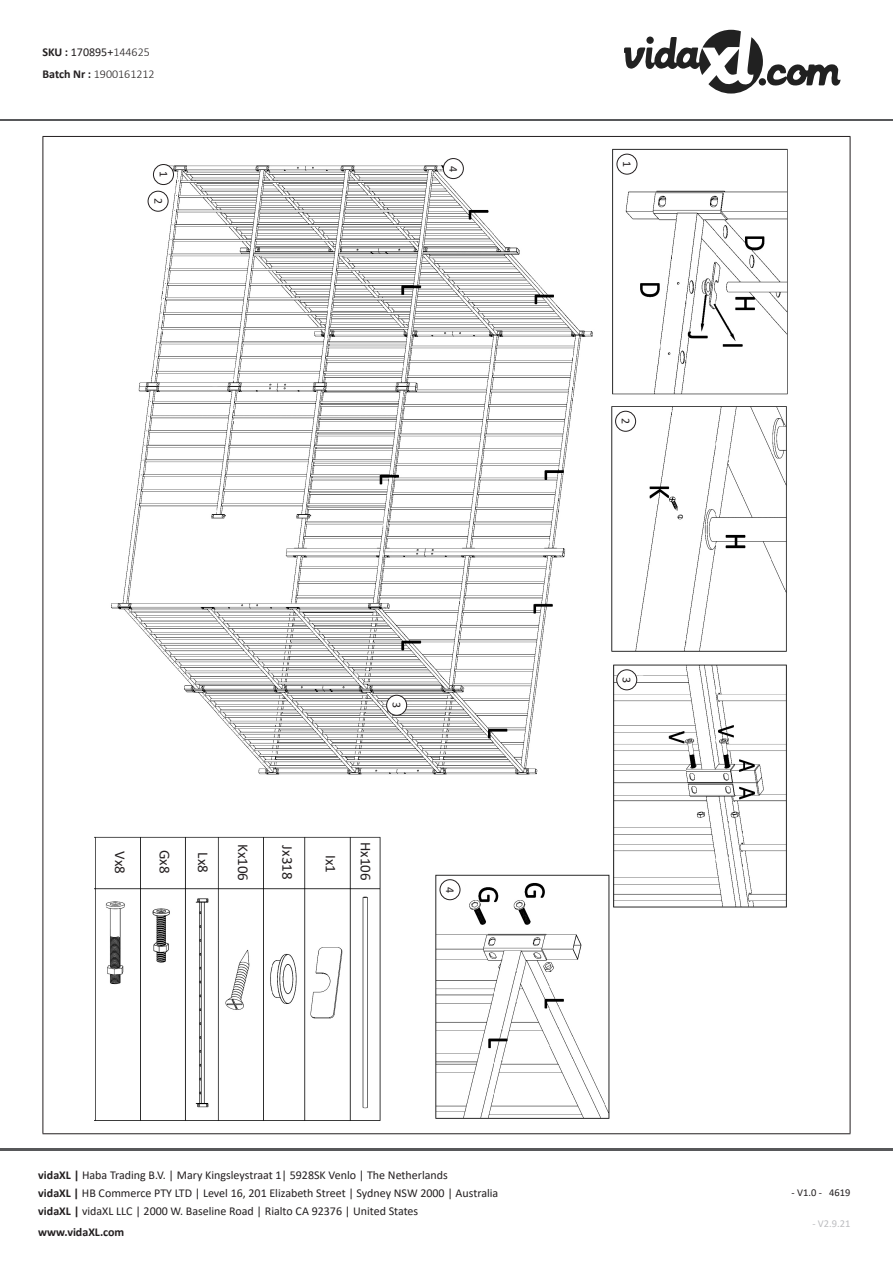
<style>
.page{position:relative;width:893px;height:1263px;background:#fff}
.page>*{position:absolute;margin:0;border:0;box-sizing:border-box;transform-origin:0 0}
.t1{font:15px "Calibri";color:#231f20}
.t2{font:12px/18px "Calibri";color:#231f20}
.t3{font:300 12px/22.5px "Calibri";color:#231f20}
.t4{font:700 12px "Calibri";color:#231f20}
.t5{font:10.5px "Calibri";color:#231f20}
.t6{font:10.5px "Calibri";color:#bcbdc0}
.s1{font-weight:700}
.s2{font-weight:400}
</style>
<div class="page">
<hr style="left:0;top:1148px;width:893px;height:2px;background:#57585a">
<svg style="left:624px;top:30px;width:216px;height:64px"></svg>
<div style="left:759px;top:78px;width:7px;height:8px;background:#212121;border-radius:50%"></div>
<hr style="left:0;top:119px;width:893px;height:1px;background:#57585a">
<hr style="left:43px;top:136px;width:807px;height:1px;background:#231f20">
<hr style="left:43px;top:137px;width:1px;height:996px;background:#231f20">
<hr style="left:850px;top:137px;width:1px;height:996px;background:#231f20">
<hr style="left:43px;top:1133px;width:807px;height:1px;background:#231f20">
<img style="left:94px;top:148px;width:694px;height:973px">
<div style="left:617px;top:154px;width:20px;height:20px;background:#fff;border-radius:50%"></div>
<div style="left:617px;top:154px;width:20px;height:21px;border:1px solid #231f20;border-radius:50%"></div>
<div style="left:153px;top:165px;width:20px;height:20px;background:#fff;border-radius:50%"></div>
<div style="left:153px;top:164px;width:21px;height:21px;border:1px solid #231f20;border-radius:50%"></div>
<div style="left:616px;top:411px;width:20px;height:20px;background:#fff;border-radius:50%"></div>
<div style="left:615px;top:411px;width:21px;height:21px;border:1px solid #231f20;border-radius:50%"></div>
<div style="left:148px;top:191px;width:20px;height:20px;background:#fff;border-radius:50%"></div>
<div style="left:148px;top:191px;width:20px;height:21px;border:1px solid #231f20;border-radius:50%"></div>
<div style="left:617px;top:670px;width:20px;height:20px;background:#fff;border-radius:50%"></div>
<div style="left:616px;top:669px;width:21px;height:21px;border:1px solid #231f20;border-radius:50%"></div>
<div style="left:387px;top:695px;width:20px;height:20px;background:#fff;border-radius:50%"></div>
<div style="left:386px;top:695px;width:21px;height:21px;border:1px solid #231f20;border-radius:50%"></div>
<div style="left:440px;top:880px;width:20px;height:20px;background:#fff;border-radius:50%"></div>
<div style="left:440px;top:879px;width:20px;height:21px;border:1px solid #231f20;border-radius:50%"></div>
<div style="left:443px;top:159px;width:20px;height:20px;background:#fff;border-radius:50%"></div>
<div style="left:443px;top:158px;width:21px;height:21px;border:1px solid #231f20;border-radius:50%"></div>
<p class="t3" style="left:43px;top:40px;width:114px"><span class="s1">SKU :</span> <span class="s2">170895+</span>144625<br><span class="s1">Batch Nr :</span> 1900161212</p>
<p class="t2" style="left:173px;top:171px;width:8px;rotate:90deg">1</p>
<p class="t2" style="left:168px;top:198px;width:8px;rotate:90deg">2</p>
<p class="t2" style="left:463px;top:165px;width:8px;rotate:90deg">4</p>
<p class="t2" style="left:406px;top:702px;width:8px;rotate:90deg">3</p>
<p class="t1" style="left:131px;top:851px;width:24px;rotate:90deg">Vx8</p>
<p class="t1" style="left:175px;top:850px;width:25px;rotate:90deg">Gx8</p>
<p class="t1" style="left:214px;top:852px;width:22px;rotate:90deg">Lx8</p>
<p class="t1" style="left:254px;top:844px;width:39px;rotate:90deg">Kx106</p>
<p class="t1" style="left:298px;top:845px;width:36px;rotate:90deg">Jx318</p>
<p class="t1" style="left:341px;top:855px;width:19px;rotate:90deg">Ix1</p>
<p class="t1" style="left:376px;top:842px;width:40px;rotate:90deg">Hx106</p>
<p class="t2" style="left:460px;top:887px;width:8px;rotate:90deg">4</p>
<p class="t2" style="left:38px;top:1166px;width:462px"><span class="s1">vidaXL |</span> Haba Trading B.V. | Mary Kingsleystraat 1| 5928SK Venlo | The Netherlands<br><span class="s1">vidaXL |</span> HB Commerce PTY LTD | Level 16, 201 Elizabeth Street | Sydney NSW 2000 | Australia <span class="s1">vidaXL |</span> vidaXL LLC | 2000 W. Baseline Road | Rialto CA 92376 | United States</p>
<p class="t4" style="left:38px;top:1223px;width:88px">www.vidaXL.com</p>
<p class="t2" style="left:636px;top:161px;width:8px;rotate:90deg">1</p>
<p class="t2" style="left:635px;top:418px;width:8px;rotate:90deg">2</p>
<p class="t2" style="left:636px;top:677px;width:8px;rotate:90deg">3</p>
<p class="t5" style="left:792px;top:1185px;width:60px">- V1.0 - 4619</p>
<p class="t6" style="left:812px;top:1216px;width:40px">- V2.9.21</p>
</div>
